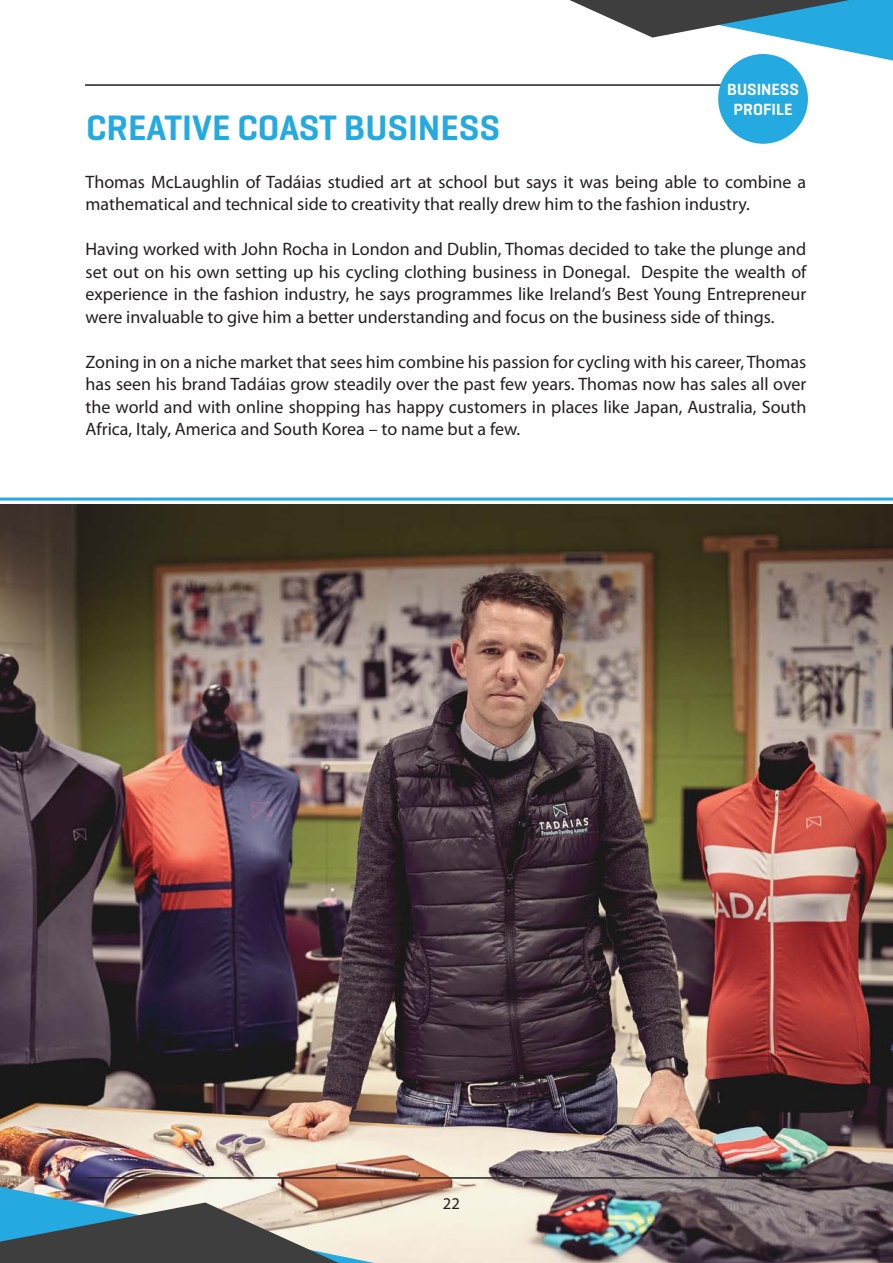
<style>
.page{position:relative;width:893px;height:1263px;background:#fff}
.page>*{position:absolute;margin:0;border:0;box-sizing:border-box;transform-origin:0 0}
.t1{font:600 36px "Geogrotesque";color:#24aae1}
.t2{font:18px/22.5px "Myriad Pro";color:#231f20}
.t3{font:600 16.5px "Geogrotesque";color:#fff}
.t4{font:16.5px "Myriad Pro";color:#231f20}
</style>
<div class="page">
<img style="left:0;top:504px;width:893px;height:759px">
<svg style="left:0;top:1187px;width:374px;height:76px;background:#7a8586"></svg>
<svg style="left:570px;top:0;width:323px;height:61px"></svg>
<hr style="left:85px;top:84px;width:719px;height:2px;background:#231f20">
<hr style="left:0;top:497px;width:893px;height:3px;background:#24aae1">
<hr style="left:87px;top:1177px;width:719px;height:2px;background:#231f20">
<div style="left:718px;top:54px;width:90px;height:90px;background:#24aae1;border-radius:50%"></div>
<p class="t3" style="left:727px;top:79px;width:73px">BUSINESS</p>
<p class="t3" style="left:734px;top:99px;width:60px">PROFILE</p>
<p class="t1" style="left:86px;top:106px;width:415px">CREATIVE COAST BUSINESS</p>
<p class="t2" style="left:86px;top:170px;width:722px">Thomas McLaughlin of Tadáias studied art at school but says it was being able to combine a</p>
<p class="t2" style="left:86px;top:193px;width:666px">mathematical and technical side to creativity that really drew him to the fashion industry.</p>
<p class="t2" style="left:86px;top:238px;width:722px">Having worked with John Rocha in London and Dublin, Thomas decided to take the plunge and set out on his own setting up his cycling clothing business in Donegal. Despite the wealth of</p>
<p class="t2" style="left:86px;top:283px;width:722px">experience in the fashion industry, he says programmes like Ireland’s Best Young Entrepreneur were invaluable to give him a better understanding and focus on the business side of things.</p>
<p class="t2" style="left:86px;top:350px;width:722px;text-align:justify">Zoning in on a niche market that sees him combine his passion for cycling with his career, Thomas has seen his brand Tadáias grow steadily over the past few years. Thomas now has sales all over the world and with online shopping has happy customers in places like Japan, Australia, South Africa, Italy, America and South Korea – to name but a few.</p>
<p class="t4" style="left:443px;top:1193px;width:18px">22</p>
</div>
